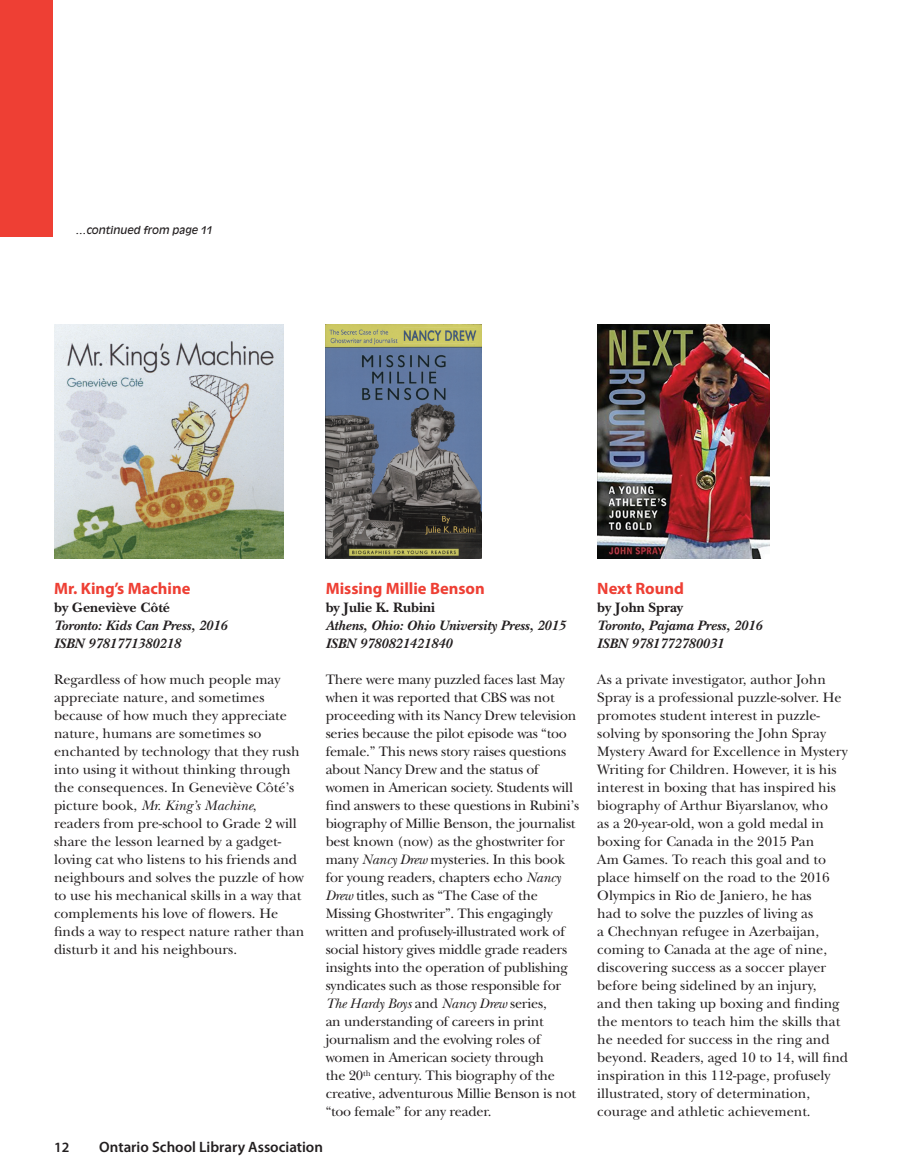
<style>
.page{position:relative;width:905px;height:1175px;background:#fff}
.page>*{position:absolute;margin:0;border:0;box-sizing:border-box;transform-origin:0 0}
.t1{font:700 16.5px "Myriad Pro";color:#ee3f34}
.t2{font:600 15px "Myriad Pro";color:#231f20}
.t3{font:14.25px/18px "New Baskerville";color:#231f20}
.t4{font:italic 700 14.25px/18px "New Baskerville";color:#231f20}
.t5{font:700 14.25px "New Baskerville";color:#231f20}
.t6{font:600 14.25px "Myriad Pro";color:#231f20}
.t7{font:italic 10.5px "Antique Olive Std";color:#231f20}
.s1{font-style:italic}
</style>
<div class="page">
<img style="left:597px;top:324px;width:172px;height:234px">
<img style="left:54px;top:324px;width:230px;height:234px">
<img style="left:326px;top:324px;width:155px;height:234px">
<div style="left:0;top:0;width:52px;height:236px;background:#ee3f34"></div>
<p class="t7" style="left:76px;top:224px;width:138px">…continued from page 11</p>
<p class="t1" style="left:54px;top:579px;width:138px">Mr. King’s Machine</p>
<p class="t5" style="left:54px;top:599px;width:117px">by Geneviève Côté</p>
<p class="t4" style="left:54px;top:617px;width:175px">Toronto: Kids Can Press, 2016<br>ISBN 9781771380218</p>
<p class="t3" style="left:54px;top:670px;width:252px">Regardless of how much people may appreciate nature, and sometimes because of how much they appreciate nature, humans are sometimes so enchanted by technology that they rush into using it without thinking through the consequences. In Geneviève Côté’s picture book, <span class="s1">Mr. King’s Machine</span>, readers from pre-school to Grade 2 will share the lesson learned by a gadget&shy;loving cat who listens to his friends and neighbours and solves the puzzle of how to use his mechanical skills in a way that complements his love of flowers. He finds a way to respect nature rather than disturb it and his neighbours.</p>
<p class="t1" style="left:326px;top:579px;width:161px">Missing Millie Benson</p>
<p class="t5" style="left:326px;top:599px;width:111px">by Julie K. Rubini</p>
<p class="t4" style="left:326px;top:617px;width:241px">Athens, Ohio: Ohio University Press, 2015<br>ISBN 9780821421840</p>
<p class="t3" style="left:326px;top:670px;width:255px">There were many puzzled faces last May when it was reported that CBS was not proceeding with its Nancy Drew television series because the pilot episode was “too female.” This news story raises questions about Nancy Drew and the status of women in American society. Students will find answers to these questions in Rubini’s biography of Millie Benson, the journalist best known (now) as the ghostwriter for many <span class="s1">Nancy Drew</span> mysteries. In this book for young readers, chapters echo <span class="s1">Nancy Drew</span> titles, such as “The Case of the Missing Ghostwriter”. This engagingly written and profusely-illustrated work of social history gives middle grade readers insights into the operation of publishing syndicates such as those responsible for <span class="s1">The Hardy Boys</span> and <span class="s1">Nancy Drew</span> series,<br>an understanding of careers in print journalism and the evolving roles of women in American society through<br>the 20<sup>th</sup> century. This biography of the creative, adventurous Millie Benson is not “too female” for any reader.</p>
<p class="t6" style="left:54px;top:1139px;width:17px">12</p>
<p class="t2" style="left:99px;top:1139px;width:225px">Ontario School Library Association</p>
<p class="t1" style="left:597px;top:579px;width:88px">Next Round</p>
<p class="t5" style="left:597px;top:599px;width:87px">by John Spray</p>
<p class="t4" style="left:597px;top:617px;width:166px">Toronto, Pajama Press, 2016<br>ISBN 9781772780031</p>
<p class="t3" style="left:597px;top:670px;width:252px">As a private investigator, author John Spray is a professional puzzle-solver. He promotes student interest in puzzle&shy;solving by sponsoring the John Spray Mystery Award for Excellence in Mystery Writing for Children. However, it is his interest in boxing that has inspired his biography of Arthur Biyarslanov, who<br>as a 20-year-old, won a gold medal in boxing for Canada in the 2015 Pan<br>Am Games. To reach this goal and to place himself on the road to the 2016<br>Olympics in Rio de Janiero, he has<br>had to solve the puzzles of living as<br>a Chechnyan refugee in Azerbaijan, coming to Canada at the age of nine, discovering success as a soccer player before being sidelined by an injury,<br>and then taking up boxing and finding the mentors to teach him the skills that he needed for success in the ring and beyond. Readers, aged 10 to 14, will find inspiration in this 112-page, profusely illustrated, story of determination, courage and athletic achievement.</p>
</div>
